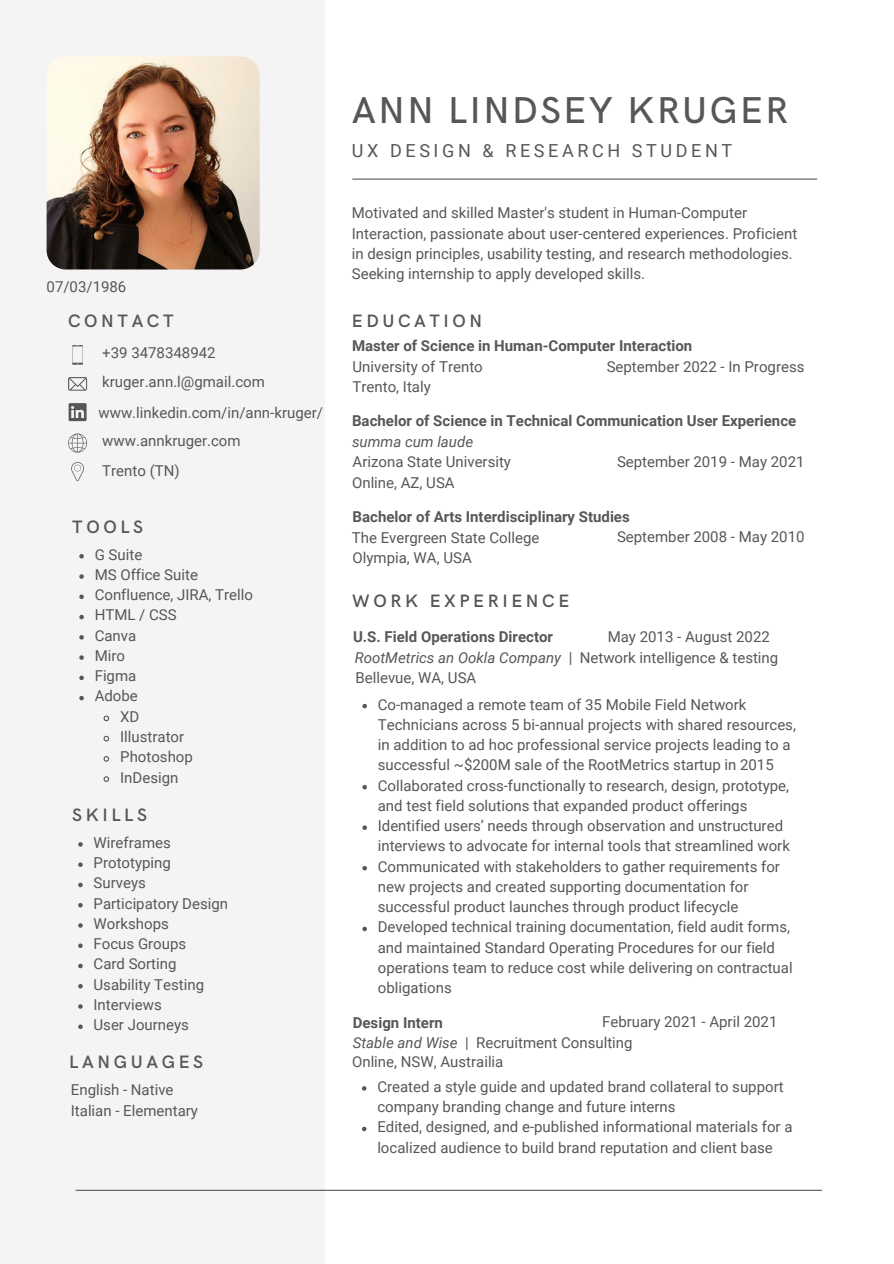
<style>
.page{position:relative;width:894px;height:1264px;background:#fff}
.page>*{position:absolute;margin:0;border:0;box-sizing:border-box;transform-origin:0 0}
.t1{font:500 37.5px "HK Grotesk";letter-spacing:.065em;color:#575757}
.t2{font:600 18px "HK Grotesk";letter-spacing:.2em;color:#575757}
.t3{font:18px "Roboto";letter-spacing:.2em;color:#575757}
.t4{font:15px/20.2px "Roboto";color:#575757}
.t5{font:700 15px/20.2px "Roboto";color:#575757}
.t6{font:italic 15px "Roboto";color:#575757}
.s1{font-weight:400;font-style:italic}
.s2{font-style:normal}
.s3{font-style:italic}
</style>
<div class="page">
<div style="left:0;top:0;width:325px;height:1263px;background:#f4f4f4"></div>
<svg style="left:72px;top:345px;width:10px;height:19px"></svg>
<svg style="left:68px;top:433px;width:19px;height:19px"></svg>
<svg style="left:68px;top:377px;width:19px;height:13px"></svg>
<svg style="left:71px;top:462px;width:13px;height:19px"></svg>
<hr style="left:76px;top:1189px;width:745px;height:1px;background:#575757">
<hr style="left:352px;top:178px;width:465px;height:2px;background:#575757">
<svg style="left:69px;top:403px;width:18px;height:18px"></svg>
<img style="left:47px;top:56px;width:213px;height:213px">
<svg style="left:79px;top:554px;width:5px;height:4px"></svg>
<svg style="left:79px;top:574px;width:5px;height:5px"></svg>
<svg style="left:79px;top:594px;width:5px;height:5px"></svg>
<svg style="left:79px;top:615px;width:5px;height:4px"></svg>
<svg style="left:79px;top:635px;width:5px;height:4px"></svg>
<svg style="left:79px;top:655px;width:5px;height:5px"></svg>
<svg style="left:79px;top:675px;width:5px;height:5px"></svg>
<svg style="left:79px;top:696px;width:5px;height:4px"></svg>
<svg style="left:103px;top:715px;width:7px;height:7px"></svg>
<svg style="left:103px;top:735px;width:7px;height:7px"></svg>
<svg style="left:103px;top:756px;width:7px;height:6px"></svg>
<svg style="left:103px;top:776px;width:7px;height:6px"></svg>
<svg style="left:362px;top:704px;width:5px;height:4px"></svg>
<svg style="left:362px;top:785px;width:5px;height:4px"></svg>
<svg style="left:362px;top:825px;width:5px;height:5px"></svg>
<svg style="left:362px;top:866px;width:5px;height:4px"></svg>
<svg style="left:362px;top:926px;width:5px;height:5px"></svg>
<svg style="left:362px;top:1086px;width:4px;height:4px"></svg>
<svg style="left:362px;top:1126px;width:4px;height:5px"></svg>
<svg style="left:78px;top:842px;width:5px;height:4px"></svg>
<svg style="left:78px;top:862px;width:5px;height:5px"></svg>
<svg style="left:78px;top:882px;width:5px;height:5px"></svg>
<svg style="left:78px;top:903px;width:5px;height:4px"></svg>
<svg style="left:78px;top:923px;width:5px;height:4px"></svg>
<svg style="left:78px;top:943px;width:5px;height:5px"></svg>
<svg style="left:78px;top:963px;width:5px;height:5px"></svg>
<svg style="left:78px;top:984px;width:5px;height:4px"></svg>
<svg style="left:78px;top:1004px;width:5px;height:4px"></svg>
<svg style="left:78px;top:1024px;width:5px;height:5px"></svg>
<p class="t4" style="left:47px;top:276px;width:81px">07/03/1986</p>
<p class="t2" style="left:68px;top:310px;width:107px">CONTACT</p>
<p class="t4" style="left:102px;top:343px;width:115px">+39 3478348942</p>
<p class="t4" style="left:102px;top:372px;width:164px">kruger.ann.l@gmail.com</p>
<p class="t4" style="left:98px;top:402px;width:226px">www.linkedin.com/in/ann-kruger/</p>
<p class="t4" style="left:102px;top:431px;width:140px">www.annkruger.com</p>
<p class="t4" style="left:102px;top:460px;width:79px">Trento (TN)</p>
<p class="t2" style="left:72px;top:516px;width:72px">TOOLS</p>
<p class="t4" style="left:95px;top:544px;width:49px">G Suite</p>
<p class="t4" style="left:95px;top:564px;width:105px">MS Office Suite</p>
<p class="t4" style="left:95px;top:585px;width:160px">Confluence, JIRA, Trello</p>
<p class="t4" style="left:95px;top:605px;width:83px">HTML / CSS</p>
<p class="t4" style="left:95px;top:625px;width:43px">Canva</p>
<h2 class="t4" style="left:95px;top:645px;width:32px">Miro</h2>
<p class="t4" style="left:95px;top:666px;width:43px">Figma</p>
<p class="t4" style="left:95px;top:686px;width:45px">Adobe</p>
<p class="t4" style="left:120px;top:706px;width:21px">XD</p>
<p class="t4" style="left:120px;top:726px;width:65px">Illustrator</p>
<p class="t4" style="left:120px;top:747px;width:74px">Photoshop</p>
<p class="t4" style="left:120px;top:767px;width:60px">InDesign</p>
<h4 class="t2" style="left:72px;top:804px;width:76px">SKILLS</h4>
<p class="t4" style="left:93px;top:832px;width:79px">Wireframes</p>
<p class="t4" style="left:93px;top:852px;width:79px">Prototyping</p>
<p class="t4" style="left:93px;top:873px;width:54px">Surveys</p>
<h2 class="t4" style="left:93px;top:893px;width:136px">Participatory Design</h2>
<h4 class="t4" style="left:93px;top:913px;width:77px">Workshops</h4>
<p class="t4" style="left:93px;top:933px;width:94px">Focus Groups</p>
<p class="t4" style="left:93px;top:954px;width:84px">Card Sorting</p>
<p class="t4" style="left:93px;top:974px;width:112px">Usability Testing</p>
<p class="t4" style="left:93px;top:994px;width:70px">Interviews</p>
<p class="t4" style="left:93px;top:1014px;width:97px">User Journeys</p>
<p class="t2" style="left:69px;top:1052px;width:135px">LANGUAGES</p>
<p class="t4" style="left:71px;top:1080px;width:104px">English - Native</p>
<h2 class="t4" style="left:71px;top:1100px;width:129px">Italian - Elementary</h2>
<p class="t1" style="left:352px;top:89px;width:438px">ANN LINDSEY KRUGER</p>
<h2 class="t3" style="left:352px;top:140px;width:382px">UX DESIGN &amp; RESEARCH STUDENT</h2>
<p class="t4" style="left:352px;top:203px;width:447px">Motivated and skilled Master's student in Human-Computer Interaction, passionate about user-centered experiences. Proficient in design principles, usability testing, and research methodologies.<br>Seeking internship to apply developed skills.</p>
<p class="t2" style="left:352px;top:310px;width:132px">EDUCATION</p>
<p class="t4" style="left:352px;top:356px;width:132px">University of Trento</p>
<p class="t5" style="left:352px;top:336px;width:341px">Master of Science in Human-Computer Interaction</p>
<p class="t4" style="left:606px;top:356px;width:199px">September 2022 - In Progress</p>
<p class="t4" style="left:352px;top:377px;width:80px">Trento, Italy</p>
<h2 class="t5" style="left:352px;top:411px;width:445px">Bachelor of Science in Technical Communication User Experience <span class="s1">summa cum laude</span></h2>
<p class="t4" style="left:617px;top:452px;width:189px">September 2019 - May 2021</p>
<p class="t4" style="left:352px;top:452px;width:160px">Arizona State University</p>
<p class="t4" style="left:352px;top:472px;width:104px">Online, AZ, USA</p>
<p class="t5" style="left:352px;top:507px;width:279px">Bachelor of Arts Interdisciplinary Studies</p>
<h1 class="t4" style="left:617px;top:526px;width:189px">September 2008 - May 2010</h1>
<p class="t4" style="left:352px;top:527px;width:189px">The Evergreen State College</p>
<p class="t4" style="left:352px;top:548px;width:121px">Olympia, WA, USA</p>
<h3 class="t2" style="left:352px;top:591px;width:218px">WORK EXPERIENCE</h3>
<p class="t5" style="left:353px;top:627px;width:201px">U.S. Field Operations Director</p>
<h2 class="t6" style="left:354px;top:649px;width:219px">RootMetrics an Ookla Company <span class="s2">|</span></h2>
<h4 class="t4" style="left:579px;top:647px;width:200px">Network intelligence &amp; testing</h4>
<p class="t4" style="left:378px;top:694px;width:419px">Co-managed a remote team of 35 Mobile Field Network Technicians across 5 bi-annual projects with shared resources, in addition to ad hoc professional service projects leading to a successful ~$200M sale of the RootMetrics startup in 2015</p>
<p class="t4" style="left:378px;top:775px;width:412px">Collaborated cross-functionally to research, design, prototype, and test field solutions that expanded product offerings</p>
<p class="t4" style="left:378px;top:815px;width:413px">Identified users’ needs through observation and unstructured interviews to advocate for internal tools that streamlined work</p>
<p class="t4" style="left:378px;top:856px;width:403px">Communicated with stakeholders to gather requirements for new projects and created supporting documentation for successful product launches through product lifecycle</p>
<p class="t4" style="left:378px;top:917px;width:416px">Developed technical training documentation, field audit forms, and maintained Standard Operating Procedures for our field operations team to reduce cost while delivering on contractual obligations</p>
<p class="t4" style="left:607px;top:627px;width:164px">May 2013 - August 2022</p>
<p class="t4" style="left:355px;top:668px;width:122px">Bellevue, WA, USA</p>
<p class="t4" style="left:602px;top:1012px;width:177px">February 2021 - April 2021</p>
<p class="t5" style="left:352px;top:1012px;width:92px">Design Intern</p>
<p class="t4" style="left:352px;top:1032px;width:281px"><span class="s3">Stable and Wise</span> | Recruitment Consulting</p>
<p class="t4" style="left:377px;top:1076px;width:407px">Created a style guide and updated brand collateral to support company branding change and future interns</p>
<p class="t4" style="left:377px;top:1117px;width:416px">Edited, designed, and e-published informational materials for a localized audience to build brand reputation and client base</p>
<h4 class="t4" style="left:352px;top:1051px;width:153px">Online, NSW, Austrailia</h4>
</div>
